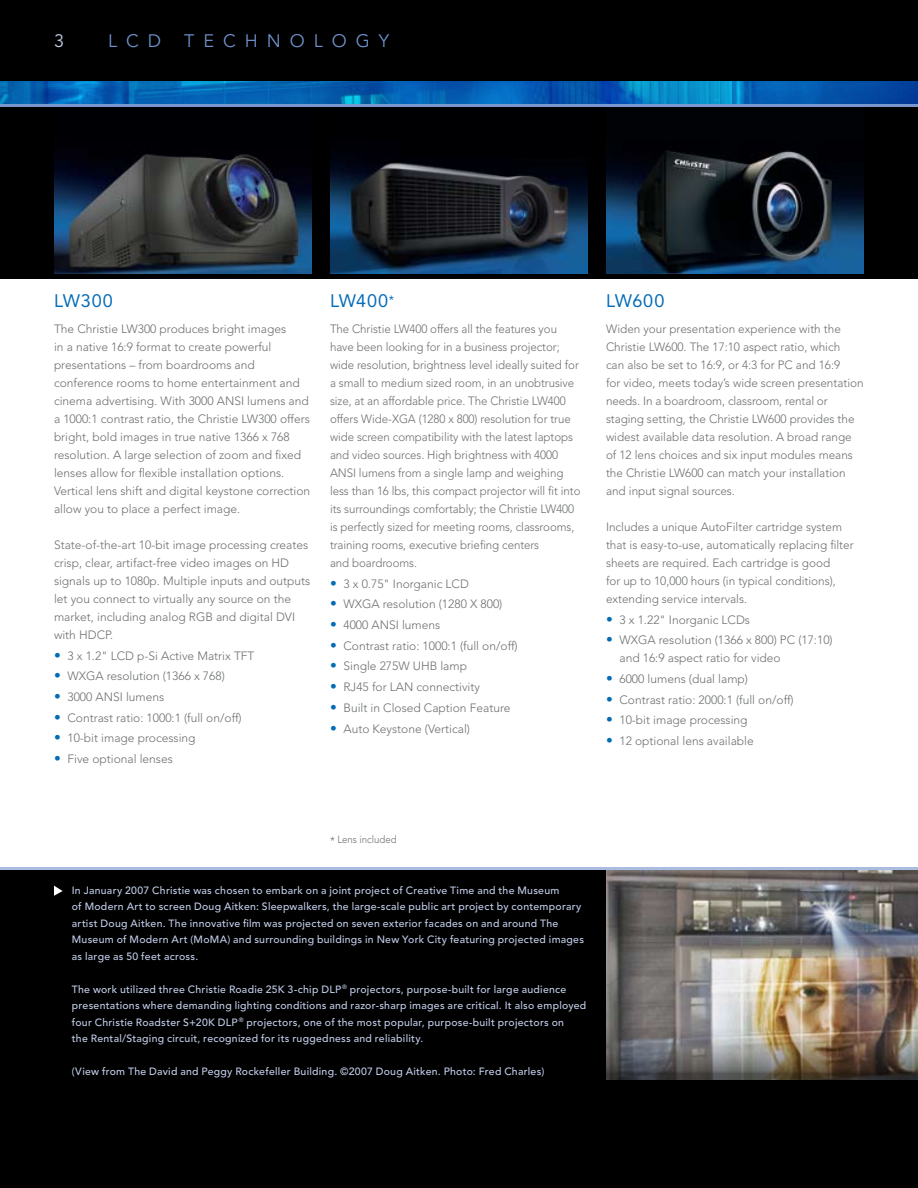
<style>
.page{position:relative;width:918px;height:1188px;background:#fff}
.page>*{position:absolute;margin:0;border:0;box-sizing:border-box;transform-origin:0 0}
.t1{font:18px "Avenir";letter-spacing:.04em;color:#056cb6}
.t2{font:18px "Avenir";letter-spacing:.5em;color:#6e91cb}
.t3{font:18px "Avenir";color:#c1cde9}
.t4{font:300 12px/18px "Avenir";color:#6d6f71}
.t5{font:300 12px/18px "Avenir";color:#6d6f71;scale:.96 1}
.t6{font:500 10.5px/16.5px "Avenir";letter-spacing:.025em;color:#c1cde9}
.t7{font:300 10.5px "Avenir";color:#6d6f71;scale:.92 1}
.s1{font-size:13.5px;color:#056cb6}
.s2{font-size:12px}
</style>
<div class="page">
<div style="left:0;top:868px;width:918px;height:320px;background:#000"></div>
<div style="left:0;top:106px;width:918px;height:171px;background:#000"></div>
<img style="left:606px;top:869px;width:312px;height:148px">
<img style="left:330px;top:154px;width:258px;height:120px">
<img style="left:606px;top:146px;width:258px;height:128px">
<img style="left:54px;top:153px;width:258px;height:121px">
<div style="left:0;top:0;width:918px;height:81px;background:#000"></div>
<svg style="left:54px;top:886px;width:9px;height:10px"></svg>
<img style="left:606px;top:1017px;width:312px;height:63px">
<img style="left:0;top:81px;width:918px;height:24px">
<hr style="left:0;top:105px;width:918px;height:2px;background:#7897ce">
<hr style="left:0;top:867px;width:918px;height:2px;background:#abbce1">
<div style="left:0;top:274px;width:918px;height:5px;background:#000"></div>
<h1 class="t3" style="left:54px;top:31px;width:12px">3</h1>
<h1 class="t2" style="left:108px;top:31px;width:55px">LCD</h1>
<h1 class="t2" style="left:184px;top:31px;width:207px">TECHNOLOGY</h1>
<h1 class="t1" style="left:54px;top:291px;width:60px">LW300</h1>
<p class="t4" style="left:54px;top:320px;width:258px">The Christie LW300 produces bright images<br>in a native 16:9 format to create powerful presentations – from boardrooms and conference rooms to home entertainment and cinema advertising. With 3000 ANSI lumens and a 1000:1 contrast ratio, the Christie LW300 offers bright, bold images in true native 1366 x 768 resolution. A large selection of zoom and fixed lenses allow for flexible installation options.<br>Vertical lens shift and digital keystone correction allow you to place a perfect image.</p>
<p class="t4" style="left:54px;top:536px;width:258px">State-of-the-art 10-bit image processing creates crisp, clear, artifact-free video images on HD signals up to 1080p. Multiple inputs and outputs let you connect to virtually any source on the market, including analog RGB and digital DVI with HDCP.</p>
<p class="t4" style="left:54px;top:647px;width:202px"><span class="s1">•</span> 3 x 1.2" LCD p-Si Active Matrix TFT</p>
<p class="t4" style="left:54px;top:667px;width:172px"><span class="s1">•</span> WXGA resolution (1366 x 768)</p>
<p class="t4" style="left:54px;top:688px;width:112px"><span class="s1">•</span> 3000 ANSI lumens</p>
<p class="t4" style="left:54px;top:709px;width:189px"><span class="s1">•</span> Contrast ratio: 1000:1 (full on/off)</p>
<p class="t4" style="left:54px;top:729px;width:143px"><span class="s1">•</span> 10-bit image processing</p>
<p class="t4" style="left:54px;top:750px;width:120px"><span class="s1">•</span> Five optional lenses</p>
<h1 class="t1" style="left:330px;top:291px;width:66px">LW400<sup>*</sup></h1>
<p class="t5" style="left:330px;top:320px;width:263px">The Christie LW400 offers all the features you have been looking for in a business projector; wide resolution, brightness level ideally suited for a small to medium sized room, in an unobtrusive size, at an affordable price. The Christie LW400 offers Wide-XGA (1280 x 800) resolution for true wide screen compatibility with the latest laptops and video sources. High brightness with 4000<br>ANSI lumens from a single lamp and weighing less than 16 lbs, this compact projector will fit into its surroundings comfortably; the Christie LW400 is perfectly sized for meeting rooms, classrooms, training rooms, executive briefing centers<br>and boardrooms.</p>
<p class="t4" style="left:330px;top:575px;width:140px"><span class="s1">•</span> 3 x 0.75" Inorganic LCD</p>
<p class="t4" style="left:330px;top:595px;width:174px"><span class="s1">•</span> WXGA resolution (1280 X 800)</p>
<p class="t4" style="left:330px;top:616px;width:112px"><span class="s1">•</span> 4000 ANSI lumens</p>
<p class="t4" style="left:330px;top:637px;width:189px"><span class="s1">•</span> Contrast ratio: 1000:1 (full on/off)</p>
<p class="t4" style="left:330px;top:657px;width:139px"><span class="s1">•</span> Single 275W UHB lamp</p>
<p class="t4" style="left:330px;top:678px;width:152px"><span class="s1">•</span> RJ45 for LAN connectivity</p>
<p class="t4" style="left:330px;top:699px;width:182px"><span class="s1">•</span> Built in Closed Caption Feature</p>
<p class="t4" style="left:330px;top:719px;width:142px"><span class="s1">•</span> Auto Keystone (Vertical)</p>
<h1 class="t1" style="left:606px;top:291px;width:60px">LW600</h1>
<p class="t4" style="left:606px;top:320px;width:259px">Widen your presentation experience with the Christie LW600. The 17:10 aspect ratio, which<br>can also be set to 16:9, or 4:3 for PC and 16:9<br>for video, meets today’s wide screen presentation needs. In a boardroom, classroom, rental or staging setting, the Christie LW600 provides the widest available data resolution. A broad range of 12 lens choices and six input modules means the Christie LW600 can match your installation and input signal sources.</p>
<p class="t4" style="left:606px;top:518px;width:249px">Includes a unique AutoFilter cartridge system that is easy-to-use, automatically replacing filter sheets are required. Each cartridge is good<br>for up to 10,000 hours (in typical conditions), extending service intervals.</p>
<p class="t4" style="left:606px;top:611px;width:146px"><span class="s1">•</span> 3 x 1.22" Inorganic LCDs</p>
<p class="t4" style="left:620px;top:631px;width:215px;text-indent:-14px"><span class="s1">•</span> WXGA resolution (1366 x 800) PC (17:10) and 16:9 aspect ratio for video</p>
<p class="t4" style="left:606px;top:670px;width:144px"><span class="s1">•</span> 6000 lumens (dual lamp)</p>
<p class="t4" style="left:606px;top:691px;width:189px"><span class="s1">•</span> Contrast ratio: 2000:1 (full on/off)</p>
<p class="t4" style="left:606px;top:711px;width:143px"><span class="s1">•</span> 10-bit image processing</p>
<p class="t4" style="left:606px;top:732px;width:149px"><span class="s1">•</span> 12 optional lens available</p>
<p class="t7" style="left:330px;top:834px;width:74px"><span class="s2">*</span> Lens included</p>
<p class="t6" style="left:72px;top:882px;width:514px">In January 2007 Christie was chosen to embark on a joint project of Creative Time and the Museum<br>of Modern Art to screen Doug Aitken: Sleepwalkers, the large-scale public art project by contemporary artist Doug Aitken. The innovative film was projected on seven exterior facades on and around The Museum of Modern Art (MoMA) and surrounding buildings in New York City featuring projected images as large as 50 feet across.</p>
<p class="t6" style="left:72px;top:981px;width:516px">The work utilized three Christie Roadie 25K 3-chip DLP<sup>®</sup> projectors, purpose-built for large audience presentations where demanding lighting conditions and razor-sharp images are critical. It also employed four Christie Roadster S+20K DLP <sup>®</sup> projectors, one of the most popular, purpose-built projectors on<br>the Rental/Staging circuit, recognized for its ruggedness and reliability.</p>
<p class="t6" style="left:72px;top:1064px;width:474px">(View from The David and Peggy Rockefeller Building. ©2007 Doug Aitken. Photo: Fred Charles)</p>
</div>
